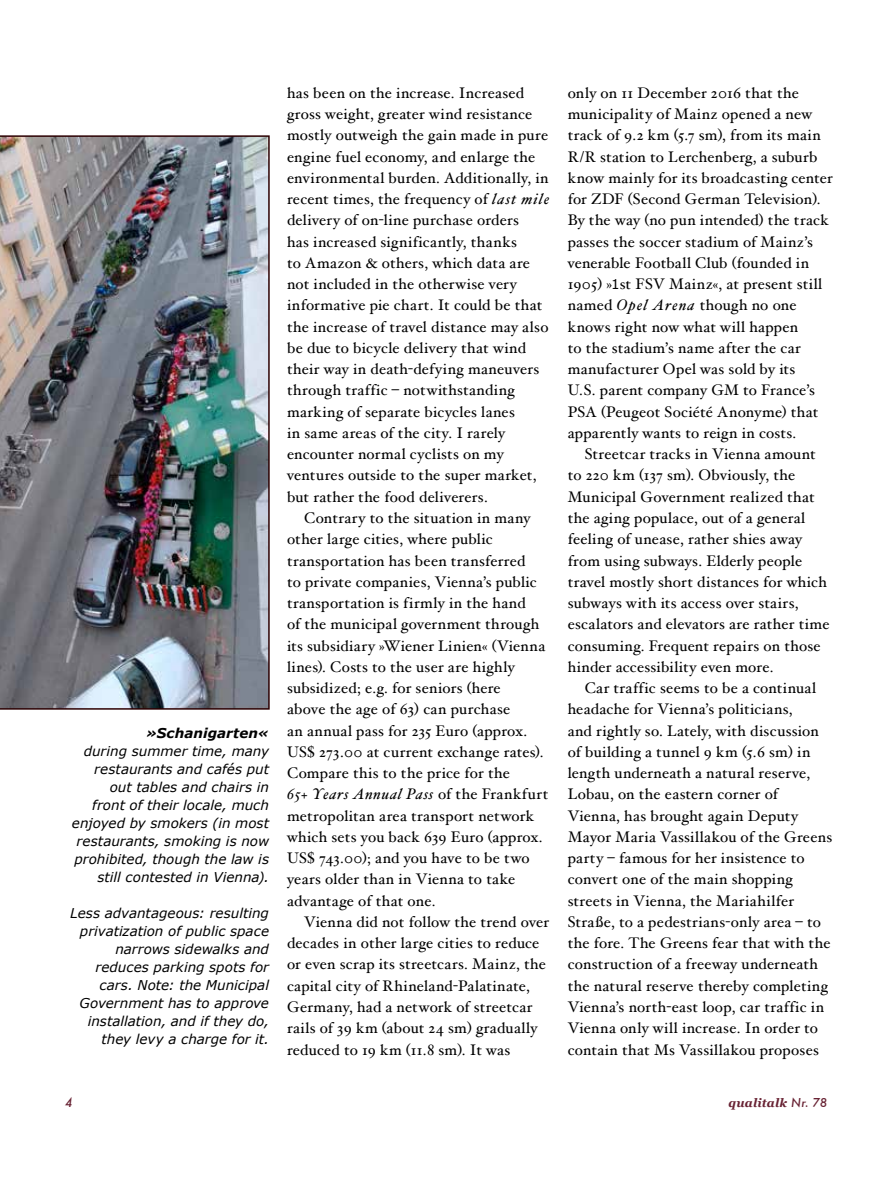
<style>
.page{position:relative;width:893px;height:1191px;background:#fff}
.page>*{position:absolute;margin:0;border:0;box-sizing:border-box;transform-origin:0 0}
.t1{font:15.3px/21.3px "Hoefler Text";letter-spacing:.015em;color:#000}
.t2{font:italic 13.5px/18px "Verdana";color:#000;text-align:right}
.t3{font:italic 700 13.5px "Verdana";letter-spacing:.005em;color:#000}
.t4{font:italic 700 12px "Georgia";letter-spacing:.015em;color:#682233}
.t5{font:italic 500 12px "Futura";color:#682233}
.s1{font-style:italic}
.s2{font-family:"Verdana";font-size:13.5px}
.s3{font-family:"Futura";font-weight:500}
</style>
<div class="page">
<img style="left:0;top:135px;width:270px;height:574px">
<p class="t3" style="left:146px;top:725px;width:125px">»Schanigarten«</p>
<p class="t2" style="left:72px;top:742px;width:199px">during summer time, many restaurants and cafés put out tables and chairs in<br>front of their locale, much enjoyed by smokers (in most restaurants, smoking is now prohibited, though the law is still contested in Vienna).</p>
<p class="t2" style="left:70px;top:904px;width:200px">Less advantageous: resulting privatization of public space narrows sidewalks and reduces parking spots for cars. Note: the Municipal<br>Government has to approve installation, and if they do, they levy a charge for it.</p>
<p class="t1" style="left:287px;top:82px;width:264px">has been on the increase. Increased gross weight, greater wind resistance mostly outweigh the gain made in pure engine fuel economy, and enlarge the environmental burden. Additionally, in recent times, the frequency of <span class="s1">last mile </span>delivery of on-line purchase orders<br>has increased significantly, thanks<br>to Amazon &amp; others, which data are not included in the otherwise very informative pie chart. It could be that the increase of travel distance may also be due to bicycle delivery that wind their way in death-defying maneuvers through traffic – notwithstanding marking of separate bicycles lanes<br>in same areas of the city. I rarely encounter normal cyclists on my ventures outside to the super market, but rather the food deliverers.</p>
<p class="t1" style="left:287px;top:507px;width:263px;text-indent:17px">Contrary to the situation in many other large cities, where public transportation has been transferred<br>to private companies, Vienna’s public transportation is firmly in the hand<br>of the municipal government through its subsidiary »Wiener Linien« (Vienna lines). Costs to the user are highly subsidized; e.g. for seniors (here<br>above the age of 63) can purchase<br>an annual pass for 235 Euro (approx.<br>US$ 273.00 at current exchange rates).<br>Compare this to the price for the<br><span class="s1">65+ Years Annual Pass</span> of the Frankfurt metropolitan area transport network which sets you back 639 Euro (approx.<br>US$ 743.00); and you have to be two years older than in Vienna to take advantage of that one.</p>
<p class="t1" style="left:287px;top:911px;width:264px;text-indent:17px">Vienna did not follow the trend over decades in other large cities to reduce or even scrap its streetcars. Mainz, the capital city of Rhineland-Palatinate, Germany, had a network of streetcar rails of 39 km (about 24 sm) gradually reduced to 19 km (11.8 sm). It was</p>
<p class="t1" style="left:568px;top:82px;width:267px">only on 11 December 2016 that the municipality of Mainz opened a new track of 9.2 km (5.7 sm), from its main R/R station to Lerchenberg, a suburb know mainly for its broadcasting center for ZDF (Second German Television).<br>By the way (no pun intended) the track passes the soccer stadium of Mainz’s venerable Football Club (founded in 1905) »<span class="s2">1</span>st FSV Mainz«, at present still named <span class="s1">Opel Arena</span> though no one knows right now what will happen<br>to the stadium’s name after the car manufacturer Opel was sold by its<br>U.S. parent company GM to France’s PSA (Peugeot Société Anonyme) that apparently wants to reign in costs.</p>
<p class="t1" style="left:568px;top:443px;width:263px;text-indent:17px">Streetcar tracks in Vienna amount to 220 km (137 sm). Obviously, the Municipal Government realized that the aging populace, out of a general feeling of unease, rather shies away from using subways. Elderly people travel mostly short distances for which subways with its access over stairs, escalators and elevators are rather time consuming. Frequent repairs on those hinder accessibility even more.</p>
<p class="t1" style="left:568px;top:677px;width:266px;text-indent:17px">Car traffic seems to be a continual headache for Vienna’s politicians,<br>and rightly so. Lately, with discussion of building a tunnel 9 km (5.6 sm) in length underneath a natural reserve, Lobau, on the eastern corner of Vienna, has brought again Deputy Mayor Maria Vassillakou of the Greens party – famous for her insistence to convert one of the main shopping streets in Vienna, the Mariahilfer Straße, to a pedestrians-only area – to the fore. The Greens fear that with the construction of a freeway underneath the natural reserve thereby completing Vienna’s north-east loop, car traffic in Vienna only will increase. In order to contain that Ms Vassillakou proposes</p>
<p class="t5" style="left:65px;top:1094px;width:9px">4</p>
<p class="t4" style="left:728px;top:1095px;width:100px">qualitalk <span class="s3">Nr. 78</span></p>
</div>
